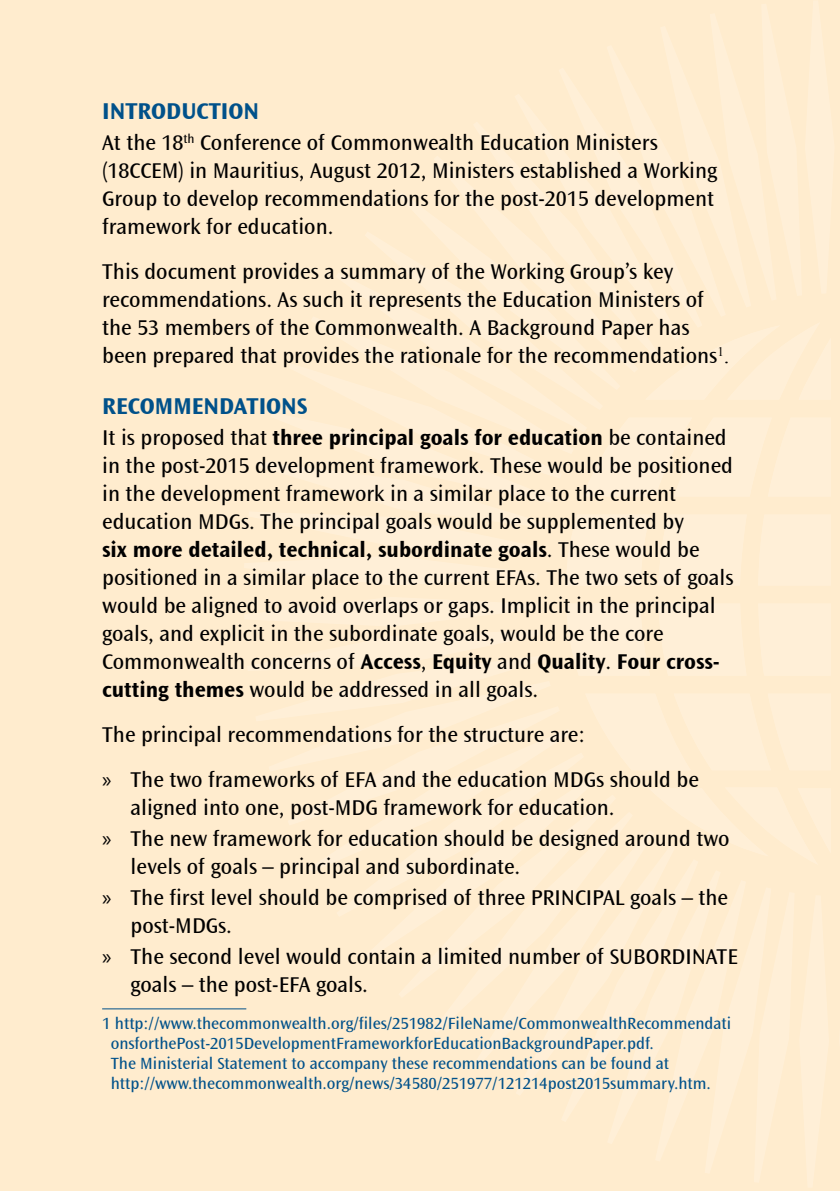
<style>
.page{position:relative;width:840px;height:1191px;background:#fff}
.page>*{position:absolute;margin:0;border:0;box-sizing:border-box;transform-origin:0 0}
.t1{font:700 24px "Ocean Sans";color:#00518a}
.t2{font:22.4px/28px "Ocean Sans";color:#000}
.t3{font:17px/20px "Ocean Sans";color:#00518a}
.s1{font-family:"Times New Roman"}
.s2{font-weight:700}
.s3{font-family:"Myriad Pro"}
</style>
<div class="page">
<div style="left:0;top:0;width:839px;height:1191px;background:#ffecce"></div>
<hr style="left:102px;top:1008px;width:144px;height:1px;background:#00518a">
<p class="t1" style="left:102px;top:98px;width:158px">Introduction</p>
<p class="t2" style="left:102px;top:129px;width:616px">At the 18<sup>th</sup> Conference of Commonwealth Education Ministers (18CCEM) in Mauritius, August 2012, Ministers established a Working Group to develop recommendations for the post-2015 development framework for education.</p>
<p class="t2" style="left:102px;top:258px;width:628px">This document provides a summary of the Working Group’s key recommendations. As such it represents the Education Ministers of the 53 members of the Commonwealth. A Background Paper has been prepared that provides the rationale for the recommendations<sup>1</sup><span class="s1">.</span></p>
<p class="t1" style="left:102px;top:393px;width:207px">Recommendations</p>
<p class="t2" style="left:102px;top:424px;width:632px">It is proposed that <span class="s2">three principal goals for education</span> be contained in the post-2015 development framework. These would be positioned in the development framework in a similar place to the current education MDGs. The principal goals would be supplemented by<br><span class="s2">six more detailed, technical, subordinate goals</span>. These would be positioned in a similar place to the current EFAs. The two sets of goals would be aligned to avoid overlaps or gaps. Implicit in the principal goals, and explicit in the subordinate goals, would be the core Commonwealth concerns of <span class="s2">Access</span>, <span class="s2">Equity</span> and <span class="s2">Quality</span>. <span class="s2">Four cross&shy;cutting themes</span> would be addressed in all goals.</p>
<p class="t2" style="left:102px;top:712px;width:598px;line-height:45px">The principal recommendations for the structure are:<br><span class="s3">»</span> The two frameworks of EFA and the education MDGs should be</p>
<p class="t2" style="left:102px;top:792px;width:628px;line-height:30.8px;text-indent:28px">aligned into one, post-MDG framework for education.<br><span class="s3">»</span> The new framework for education should be designed around two</p>
<p class="t2" style="left:102px;top:851px;width:627px;line-height:30.8px;text-indent:28px">levels of goals – principal and subordinate.<br><span class="s3">»</span> The first level should be comprised of three PRINCIPAL goals – the</p>
<p class="t2" style="left:102px;top:910px;width:636px;line-height:30.8px;text-indent:28px">post-MDGs.<br><span class="s3">»</span> The second level would contain a limited number of SUBORDINATE</p>
<p class="t2" style="left:130px;top:970px;width:239px">goals – the post-EFA goals.</p>
<p class="t3" style="left:111px;top:1013px;width:621px;text-indent:-8px">1 http://www.thecommonwealth.org/files/251982/FileName/CommonwealthRecommendati onsforthePost-2015DevelopmentFrameworkforEducationBackgroundPaper.pdf.<br>The Ministerial Statement to accompany these recommendations can be found at http://www.thecommonwealth.org/news/34580/251977/121214post2015summary.htm.</p>
</div>
